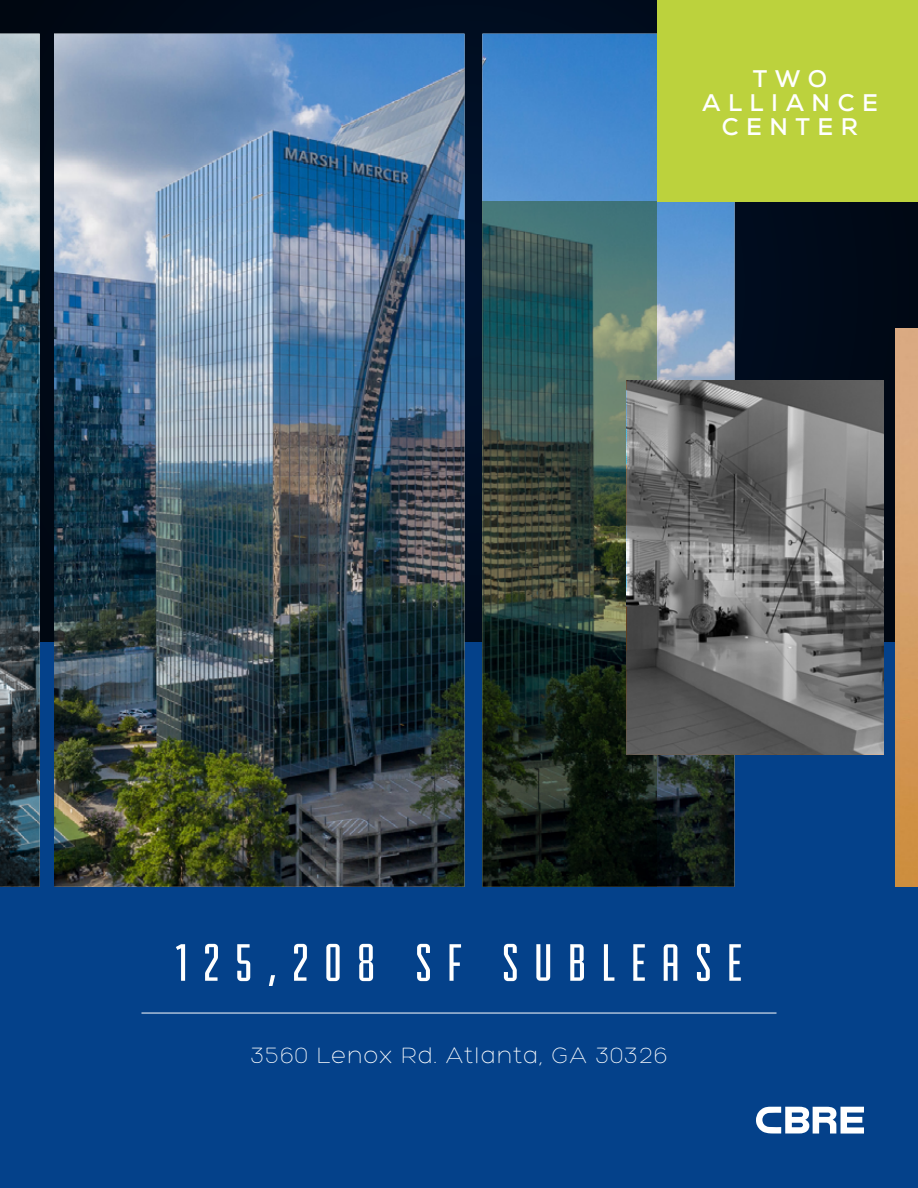
<style>
.page{position:relative;width:918px;height:1188px;background:#fff}
.page>*{position:absolute;margin:0;border:0;box-sizing:border-box;transform-origin:0 0}
.t1{font:55.5px "Fairview";letter-spacing:.28em;color:#fff}
.t2{font:300 24px "Hero";letter-spacing:.05em;color:#fff}
.t3{font:700 24px/24px "Nexa";letter-spacing:.315em;color:#fff;text-align:center}
</style>
<div class="page">
<div style="left:0;top:0;width:918px;height:650px;background:#000a19"></div>
<div style="left:0;top:642px;width:918px;height:546px;background:#04418a"></div>
<img style="left:54px;top:34px;width:681px;height:853px">
<img style="left:895px;top:328px;width:22px;height:559px">
<svg style="left:482px;top:201px;width:175px;height:686px"></svg>
<svg style="left:0;top:34px;width:40px;height:853px"></svg>
<svg style="left:627px;top:381px;width:256px;height:373px"></svg>
<hr style="left:141px;top:1013px;width:636px;height:1px;background:#fff">
<div style="left:657px;top:0;width:261px;height:201px;background:#bcd23d"></div>
<svg style="left:756px;top:1107px;width:108px;height:27px"></svg>
<p class="t3" style="left:702px;top:66px;width:177px">TWO<br>ALLIANCE<br>CENTER</p>
<h1 class="t1" style="left:176px;top:935px;width:567px">125,208 SF SUBLEASE</h1>
<p class="t2" style="left:251px;top:1044px;width:418px">3560 Lenox Rd. Atlanta, GA 30326</p>
</div>
